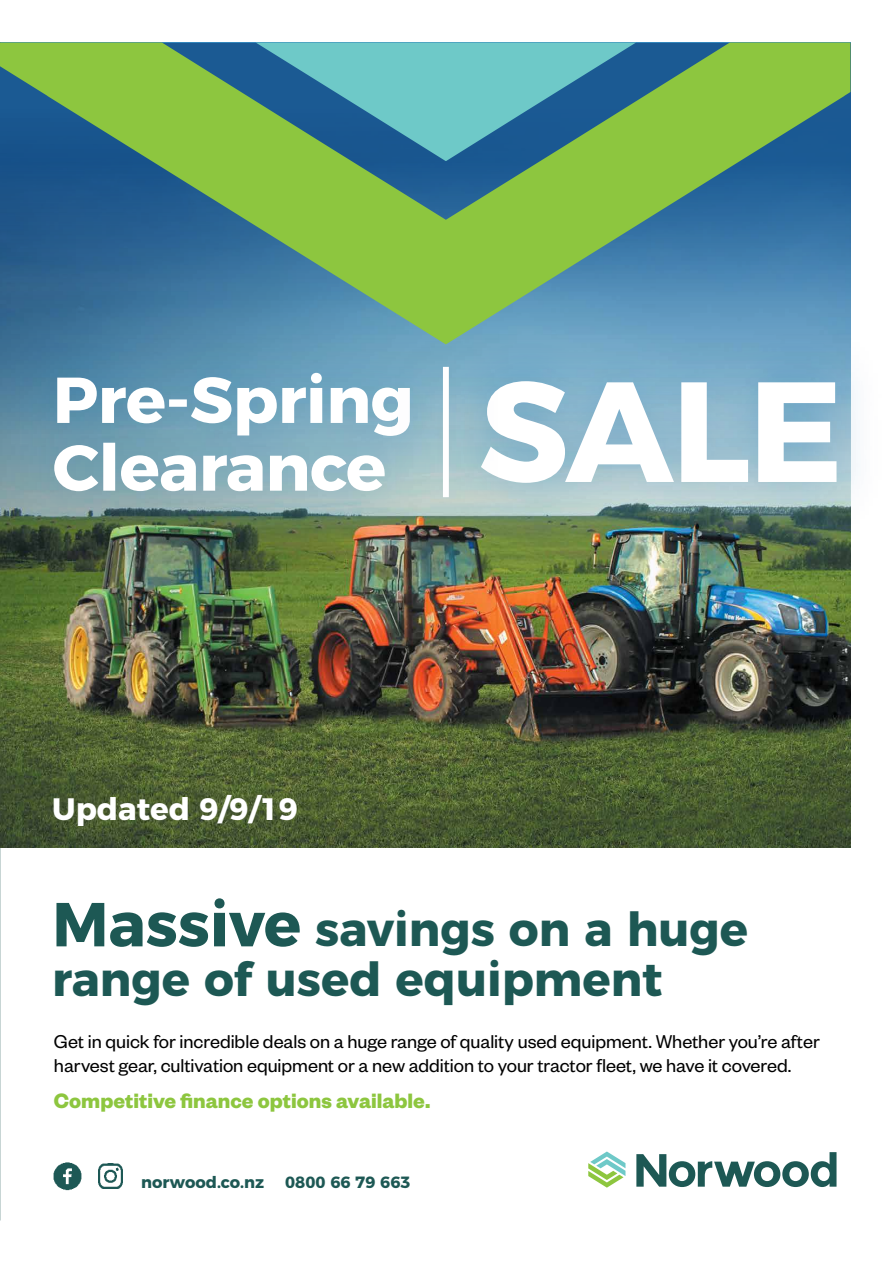
<style>
.page{position:relative;width:893px;height:1263px;background:#fff}
.page>*{position:absolute;margin:0;border:0;box-sizing:border-box;transform-origin:0 0}
.t1{font:700 46.8px/49.9px "Montserrat";color:#1d5854}
.t2{font:700 30.9px "Montserrat";color:#fff}
.t3{font:700 22.8px "Founders Grotesk";color:#8dc63f}
.t4{font:20.4px/24.5px "Founders Grotesk";letter-spacing:-.005em;color:#000}
.t5{font:700 16.35px "Montserrat";color:#1d5854}
.s1{font-size:61.95px}
</style>
<div class="page">
<svg style="left:0;top:1175px;width:1px;height:13px"></svg>
<img style="left:0;top:519px;width:850px;height:328px">
<div style="left:430px;top:326px;width:461px;height:213px;background:#0068ac;opacity:.29"></div>
<svg style="left:506px;top:381px;width:330px;height:102px"></svg>
<div style="left:1px;top:322px;width:464px;height:224px;background:#0068ac;opacity:.29"></div>
<svg style="left:54px;top:443px;width:331px;height:48px"></svg>
<svg style="left:57px;top:373px;width:329px;height:63px"></svg>
<div style="left:386px;top:319px;width:120px;height:226px;background:#0068ac;opacity:.29"></div>
<div style="left:443px;top:367px;width:6px;height:130px;background:#fff"></div>
<svg style="left:0;top:43px;width:850px;height:301px;background:#5c9678"></svg>
<svg style="left:256px;top:43px;width:380px;height:118px;background:#529ea2"></svg>
<img style="left:53px;top:1162px;width:29px;height:29px">
<img style="left:98px;top:1164px;width:25px;height:24px">
<svg style="left:588px;top:1151px;width:37px;height:37px"></svg>
<svg style="left:636px;top:1152px;width:200px;height:35px"></svg>
<h2 class="t2" style="left:52px;top:784px;width:247px">Updated 9/9/19</h2>
<h1 class="t1" style="left:52px;top:901px;width:697px"><span class="s1">Massive</span> savings on a huge range of used equipment</h1>
<p class="t4" style="left:54px;top:1028px;width:767px">Get in quick for incredible deals on a huge range of quality used equipment. Whether you’re after harvest gear, cultivation equipment or a new addition to your tractor fleet, we have it covered.</p>
<p class="t3" style="left:54px;top:1086px;width:378px">Competitive finance options available.</p>
<p class="t5" style="left:141px;top:1168px;width:124px">norwood.co.nz</p>
<p class="t5" style="left:285px;top:1168px;width:127px">0800 66 79 663</p>
</div>
